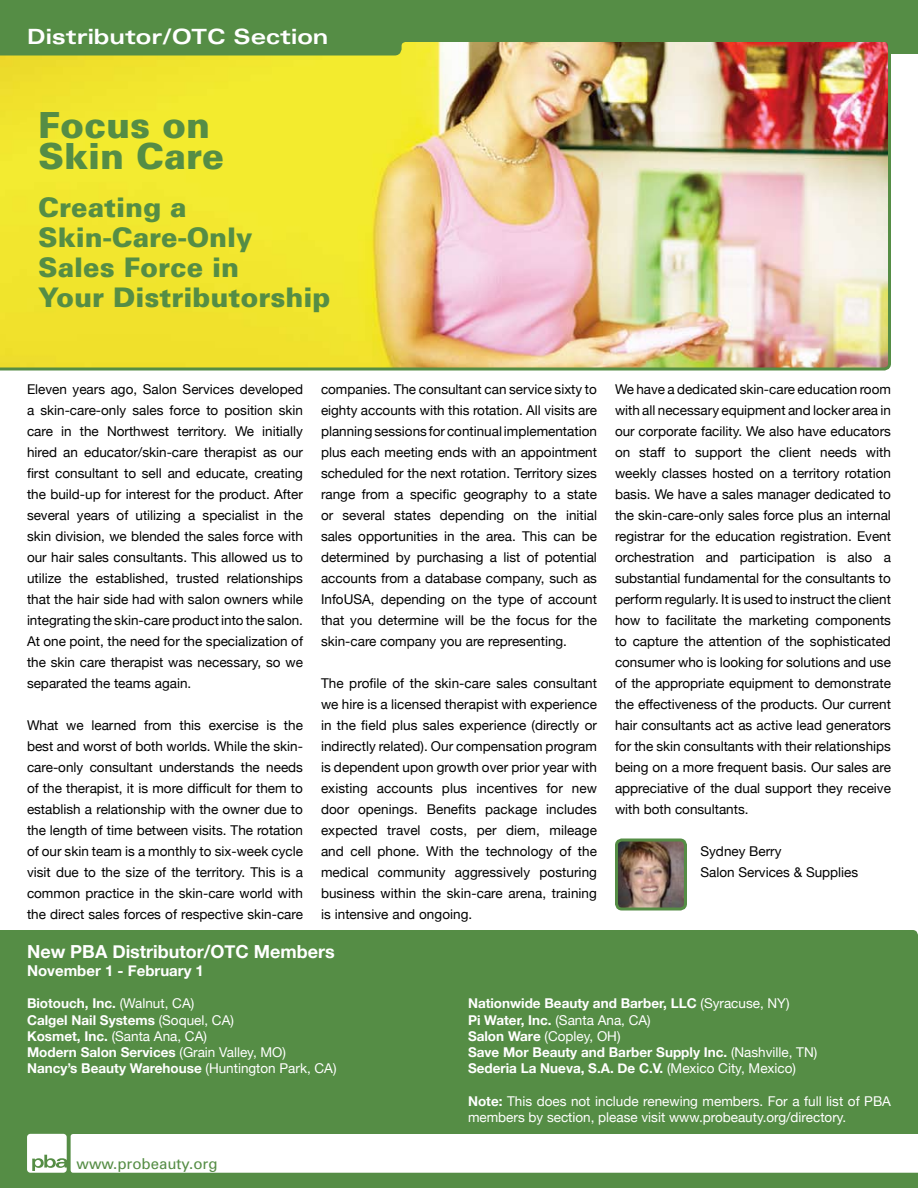
<style>
.page{position:relative;width:918px;height:1188px;background:#fff}
.page>*{position:absolute;margin:0;border:0;box-sizing:border-box;transform-origin:0 0}
.t1{font:900 36px/31.5px "Univers";color:#558d45}
.t2{font:900 27px/30px "Univers";color:#558d45}
.t3{font:700 expanded 21px "Univers";color:#fff}
.t4{font:700 18px "Helvetica Neue";color:#fff}
.t5{font:700 15px "Helvetica Neue";color:#fff}
.t6{font:15px "Univers";color:#558d45}
.t7{font:13.5px/21px "Helvetica Neue";color:#000;text-align:justify}
.t8{font:700 13.5px/16.2px "Helvetica Neue";color:#fff}
.t9{font:13.5px/16.2px "Helvetica Neue";color:#fff}
.s1{font-weight:400}
.s2{font-weight:700}
</style>
<div class="page">
<div style="left:0;top:0;width:918px;height:54px;background:#558d45"></div>
<div style="left:0;top:930px;width:918px;height:258px;background:#558d45"></div>
<svg style="left:27px;top:1134px;width:891px;height:39px"></svg>
<img style="left:0;top:38px;width:892px;height:333px">
<img style="left:616px;top:840px;width:70px;height:69px;border-radius:5px">
<div style="left:615px;top:838px;width:72px;height:73px;border:3px solid #558d45;border-radius:5px"></div>
<h3 class="t3" style="left:27px;top:24px;width:303px">Distributor/OTC Section</h3>
<h1 class="t1" style="left:38px;top:108px;width:187px">Focus on<br>Skin Care</h1>
<h2 class="t2" style="left:38px;top:192px;width:294px">Creating a<br>Skin-Care-Only<br>Sales Force in<br>Your Distributorship</h2>
<p class="t7" style="left:27px;top:378px;width:278px">Eleven years ago, Salon Services developed a skin-care-only sales force to position skin care in the Northwest territory. We initially hired an educator/skin-care therapist as our first consultant to sell and educate, creating the build-up for interest for the product. After several years of utilizing a specialist in the skin division, we blended the sales force with our hair sales consultants. This allowed us to utilize the established, trusted relationships that the hair side had with salon owners while integrating the skin-care product into the salon.<br>At one point, the need for the specialization of the skin care therapist was necessary, so we separated the teams again.</p>
<p class="t7" style="left:27px;top:714px;width:278px">What we learned from this exercise is the best and worst of both worlds. While the skin&shy;care-only consultant understands the needs of the therapist, it is more difficult for them to establish a relationship with the owner due to the length of time between visits. The rotation of our skin team is a monthly to six-week cycle visit due to the size of the territory. This is a common practice in the skin-care world with the direct sales forces of respective skin-care</p>
<p class="t7" style="left:321px;top:378px;width:278px">companies. The consultant can service sixty to eighty accounts with this rotation. All visits are planning sessions for continual implementation plus each meeting ends with an appointment scheduled for the next rotation. Territory sizes range from a specific geography to a state or several states depending on the initial sales opportunities in the area. This can be determined by purchasing a list of potential accounts from a database company, such as InfoUSA, depending on the type of account that you determine will be the focus for the skin-care company you are representing.</p>
<p class="t7" style="left:321px;top:672px;width:278px">The profile of the skin-care sales consultant we hire is a licensed therapist with experience in the field plus sales experience (directly or indirectly related). Our compensation program is dependent upon growth over prior year with existing accounts plus incentives for new door openings. Benefits package includes expected travel costs, per diem, mileage and cell phone. With the technology of the medical community aggressively posturing business within the skin-care arena, training is intensive and ongoing.</p>
<p class="t7" style="left:615px;top:378px;width:278px">We have a dedicated skin-care education room with all necessary equipment and locker area in our corporate facility. We also have educators on staff to support the client needs with weekly classes hosted on a territory rotation basis. We have a sales manager dedicated to the skin-care-only sales force plus an internal registrar for the education registration. Event orchestration and participation is also a substantial fundamental for the consultants to perform regularly. It is used to instruct the client how to facilitate the marketing components to capture the attention of the sophisticated consumer who is looking for solutions and use of the appropriate equipment to demonstrate the effectiveness of the products. Our current hair consultants act as active lead generators for the skin consultants with their relationships being on a more frequent basis. Our sales are appreciative of the dual support they receive with both consultants.</p>
<p class="t7" style="left:701px;top:840px;width:159px">Sydney Berry<br>Salon Services &amp; Supplies</p>
<h3 class="t4" style="left:27px;top:940px;width:309px">New PBA Distributor/OTC Members</h3>
<p class="t5" style="left:27px;top:961px;width:178px">November 1 - February 1</p>
<p class="t8" style="left:27px;top:995px;width:311px">Biotouch, Inc. <span class="s1">(Walnut, CA)<br></span>Calgel Nail Systems <span class="s1">(Soquel, CA)<br></span>Kosmet, Inc. <span class="s1">(Santa Ana, CA)<br></span>Modern Salon Services <span class="s1">(Grain Valley, MO)<br></span>Nancy’s Beauty Warehouse <span class="s1">(Huntington Park, CA)</span></p>
<p class="t8" style="left:468px;top:995px;width:351px">Nationwide Beauty and Barber, LLC <span class="s1">(Syracuse, NY)<br></span>Pi Water, Inc. <span class="s1">(Santa Ana, CA)<br></span>Salon Ware <span class="s1">(Copley, OH)<br></span>Save Mor Beauty and Barber Supply Inc. <span class="s1">(Nashville, TN)<br></span>Sederia La Nueva, S.A. De C.V. <span class="s1">(Mexico City, Mexico)</span></p>
<p class="t9" style="left:468px;top:1093px;width:425px"><span class="s2">Note:</span> This does not include renewing members. For a full list of PBA members by section, please visit www.probeauty.org/directory.</p>
<p class="t6" style="left:77px;top:1154px;width:142px">www.probeauty.org</p>
</div>
